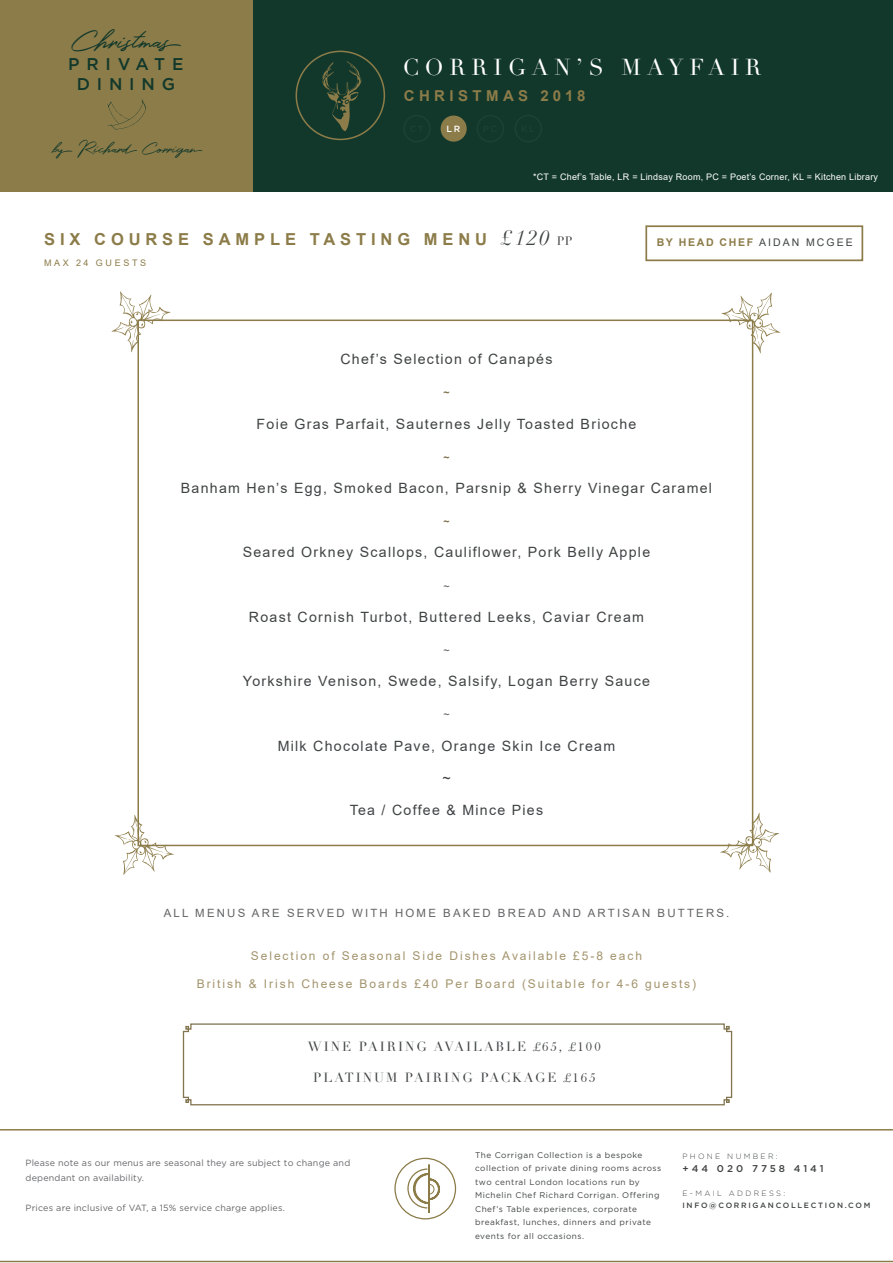
<style>
.page{position:relative;width:893px;height:1263px;background:#fff}
.page>*{position:absolute;margin:0;border:0;box-sizing:border-box;transform-origin:0 0}
.t1{font:32.4px "Holland";color:#12382b}
.t2{font:22.5px "Didot";letter-spacing:.26em;color:#fff}
.t3{font:18.75px "Holland";color:#12382b}
.t4{font:500 16.95px "Gotham";letter-spacing:.4em;color:#12382b}
.t5{font:700 16.5px "Arial";letter-spacing:.295em;color:#8c7c49}
.t6{font:700 15px "Arial";letter-spacing:.295em;color:#8c7c49}
.Paragraph_Style_6{font:14.1px "Arial";letter-spacing:.09em;color:#404344}
.Paragraph_Style_2{font:14.1px "Arial";letter-spacing:.09em;color:#404344}
.t7{font:13.05px "Didot";letter-spacing:.15em;color:#404344}
.t8{font:12px "Arial";letter-spacing:.16em;color:#a3946d}
.t9{font:11.4px "Arial";letter-spacing:.195em;color:#636466}
.t10{font:700 10.65px "Arial";letter-spacing:.155em;color:#8c7c49}
.Paragraph_Style_6-2{font:10.65px "Arial";color:#656669}
.Paragraph_Style_2-2{font:700 10.5px "Arial";color:#837550}
.t11{font:500 9.9px "Gotham";letter-spacing:.3em;color:#404344}
.t12{font:9px/15px "Gotham";letter-spacing:.02em;color:#656669}
.t13{font:9px "Arial";letter-spacing:.025em;color:#fff}
.t14{font:9px "Arial";letter-spacing:.295em;color:#8c7c49}
.t15{font:500 9px "Gotham";color:#fff}
.t16{font:8.25px/13.5px "Gotham";letter-spacing:.06em;color:#404344}
.t17{font:500 7.65px/12px "Gotham";letter-spacing:.22em;color:#404344}
.t18{font:300 7.65px "Gotham";letter-spacing:.3em;color:#404344}
.s1{font-family:"Didot";font-weight:400;font-style:italic;font-size:21px;color:#404344}
.s2{font-family:"Didot";font-weight:400;font-size:12px;color:#404344}
.s3{font-weight:400;font-size:10.5px;color:#404344}
.s4{font-family:"Bask Old Face"}
.s5{font-weight:300}
</style>
<div class="page">
<div style="left:0;top:0;width:253px;height:191px;background:#8c7c49"></div>
<div style="left:253px;top:0;width:640px;height:191px;background:#12382b"></div>
<svg style="left:0;top:1129px;width:893px;height:133px"></svg>
<div style="left:645px;top:225px;width:218px;height:36px;border:2px solid #8c7c49"></div>
<svg style="left:182px;top:1023px;width:551px;height:83px"></svg>
<div style="left:403px;top:115px;width:28px;height:27px;border:2px solid #1c4234;border-radius:50%"></div>
<div style="left:441px;top:116px;width:26px;height:26px;background:#8c7c49;border-radius:50%"></div>
<div style="left:477px;top:115px;width:27px;height:27px;border:2px solid #1c4234;border-radius:50%"></div>
<div style="left:514px;top:115px;width:28px;height:27px;border:2px solid #1c4234;border-radius:50%"></div>
<div style="left:296px;top:51px;width:89px;height:89px;border:2px solid #8c7c49;border-radius:50%"></div>
<svg style="left:322px;top:61px;width:39px;height:70px"></svg>
<svg style="left:107px;top:99px;width:39px;height:31px"></svg>
<svg style="left:112px;top:292px;width:59px;height:60px"></svg>
<svg style="left:721px;top:293px;width:59px;height:60px"></svg>
<svg style="left:720px;top:813px;width:59px;height:59px"></svg>
<svg style="left:115px;top:815px;width:59px;height:60px"></svg>
<p class="t1" style="left:72px;top:16px;width:117px">Christmas</p>
<p class="t4" style="left:68px;top:53px;width:117px">PRIVATE</p>
<p class="t2" style="left:403px;top:54px;width:360px">CORRIGAN’S MAYFAIR</p>
<p class="t4" style="left:77px;top:73px;width:100px">DINING</p>
<p class="t6" style="left:404px;top:85px;width:183px">CHRISTMAS 2018</p>
<p class="t3" style="left:53px;top:134px;width:150px">by Richard Corrigan</p>
<p class="t15" style="left:446px;top:123px;width:15px">LR</p>
<p class="t13" style="left:533px;top:170px;width:346px">*CT = Chef’s Table, LR = Lindsay Room, PC = Poet’s Corner, KL = Kitchen Library</p>
<p class="t5" style="left:44px;top:227px;width:530px">SIX COURSE SAMPLE TASTING MENU <span class="s1">£120</span> <span class="s2">PP</span></p>
<p class="t10" style="left:657px;top:235px;width:198px">BY HEAD CHEF <span class="s3">AIDAN MCGEE</span></p>
<p class="t14" style="left:44px;top:257px;width:104px">MAX 24 GUESTS</p>
<p class="Paragraph_Style_2" style="left:340px;top:349px;width:214px">Chef’s Selection of Canapés</p>
<p class="Paragraph_Style_2-2" style="left:443px;top:385px;width:8px">~</p>
<p class="Paragraph_Style_2" style="left:257px;top:414px;width:381px">Foie Gras Parfait, Sauternes Jelly Toasted Brioche</p>
<p class="Paragraph_Style_2-2" style="left:443px;top:450px;width:8px">~</p>
<p class="Paragraph_Style_6" style="left:181px;top:478px;width:533px">Banham Hen’s Egg, Smoked Bacon, Parsnip &amp; Sherry Vinegar Caramel</p>
<p class="Paragraph_Style_2-2" style="left:443px;top:514px;width:8px">~</p>
<p class="Paragraph_Style_6" style="left:243px;top:543px;width:409px">Seared Orkney Scallops, Cauliflower, Pork Belly Apple</p>
<p class="Paragraph_Style_6-2" style="left:443px;top:578px;width:8px">~</p>
<p class="Paragraph_Style_6" style="left:249px;top:607px;width:396px">Roast Cornish Turbot, Buttered Leeks, Caviar Cream</p>
<p class="Paragraph_Style_6-2" style="left:443px;top:643px;width:8px">~</p>
<p class="Paragraph_Style_6" style="left:243px;top:671px;width:409px">Yorkshire Venison, Swede, Salsify, Logan Berry Sauce</p>
<p class="Paragraph_Style_6-2" style="left:443px;top:707px;width:8px">~</p>
<p class="Paragraph_Style_6" style="left:278px;top:736px;width:339px">Milk Chocolate Pave, Orange Skin Ice Cream</p>
<p class="Paragraph_Style_6" style="left:442px;top:768px;width:10px">~</p>
<p class="Paragraph_Style_6" style="left:350px;top:800px;width:195px">Tea / Coffee &amp; Mince Pies</p>
<p class="t9" style="left:164px;top:905px;width:567px">ALL MENUS ARE SERVED WITH HOME BAKED BREAD AND ARTISAN BUTTERS.</p>
<p class="t8" style="left:251px;top:947px;width:393px">Selection of Seasonal Side Dishes Available £5-8 each</p>
<p class="t8" style="left:197px;top:976px;width:501px">British &amp; Irish Cheese Boards £40 Per Board (Suitable for 4-6 guests)</p>
<p class="t7" style="left:308px;top:1038px;width:294px">WINE PAIRING AVAILABLE <span class="s4">£65, £100</span></p>
<p class="t7" style="left:313px;top:1070px;width:284px">PLATINUM PAIRING PACKAGE <span class="s4">£165</span></p>
<p class="t12" style="left:26px;top:1155px;width:326px">Please note as our menus are seasonal they are subject to change and dependant on availability.</p>
<p class="t12" style="left:26px;top:1200px;width:261px">Prices are inclusive of VAT, a 15% service charge applies.</p>
<p class="t16" style="left:475px;top:1148px;width:188px">The Corrigan Collection is a bespoke collection of private dining rooms across two central London locations run by Michelin Chef Richard Corrigan. Offering Chef’s Table experiences, corporate breakfast, lunches, dinners and private events for all occasions.</p>
<p class="t18" style="left:682px;top:1152px;width:97px">PHONE NUMBER:</p>
<p class="t11" style="left:682px;top:1161px;width:143px">+44 020 7758 4141</p>
<p class="t17" style="left:682px;top:1187px;width:189px"><span class="s5">E-MAIL ADDRESS:<br></span>INFO@CORRIGANCOLLECTION.COM</p>
</div>
